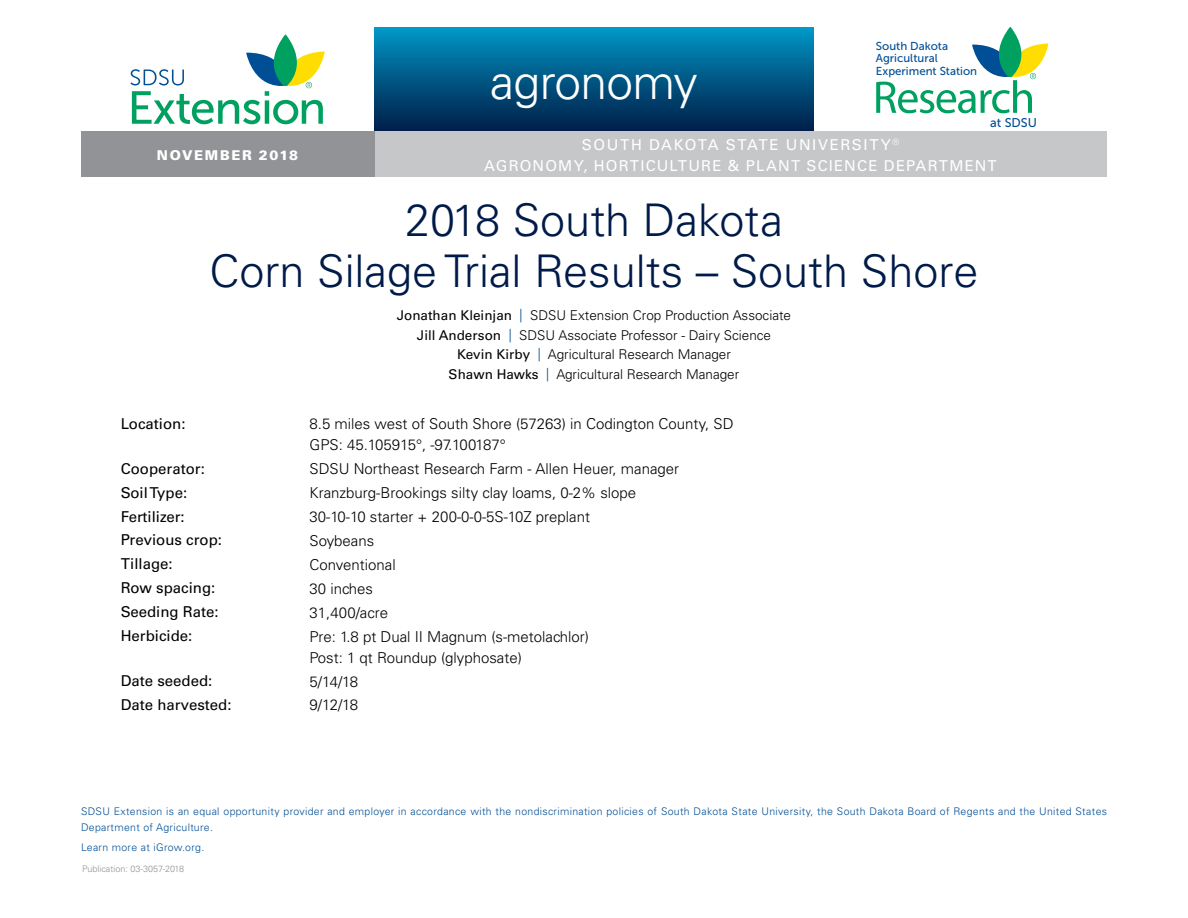
<style>
.page{position:relative;width:1188px;height:918px;background:#fff}
.page>*{position:absolute;margin:0;border:0;box-sizing:border-box;transform-origin:0 0}
.t1{font:300 48px "Univers";letter-spacing:-.015em;color:#fff}
.t2{font:300 45px/51px "Univers";color:#001b49;text-align:center}
.t3{font:300 15px "Univers";color:#000}
.t4{font:15px "Univers";color:#000}
.t5{font:15px/21px "Univers";letter-spacing:.08em;color:#fff;text-align:center}
.t6{font:300 13.5px/19.5px "Univers";color:#000;text-align:center}
.t7{font:900 13.5px "Univers";letter-spacing:.115em;color:#fff}
.t8{font:12.6px "Museo Sans 500";color:#004e95}
.t9{font:11.55px/12.1px "Museo Sans 500";color:#004e95}
.t10{font:300 10.5px/16.5px "Univers";letter-spacing:.03em;color:#004e95}
.t11{font:300 9px "Univers";color:#919195}
.s1{font-weight:400}
.s2{color:#004e95}
</style>
<div class="page">
<svg style="left:130px;top:35px;width:195px;height:89px"></svg>
<div style="left:374px;top:27px;width:440px;height:105px;background:linear-gradient(to bottom,#0097c6,#001b46)"></div>
<div style="left:374px;top:132px;width:733px;height:45px;background:#c5c7c9"></div>
<div style="left:81px;top:132px;width:293px;height:45px;background:#919396"></div>
<svg style="left:876px;top:27px;width:172px;height:86px"></svg>
<p class="t7" style="left:157px;top:147px;width:143px">NOVEMBER 2018</p>
<p class="t9" style="left:876px;top:40px;width:103px">South Dakota<br>Agricultural<br>Experiment Station</p>
<h1 class="t1" style="left:490px;top:53px;width:209px">agronomy</h1>
<p class="t5" style="left:484px;top:134px;width:514px">SOUTH DAKOTA STATE UNIVERSITY<sup>®<br></sup>AGRONOMY, HORTICULTURE &amp; PLANT SCIENCE DEPARTMENT</p>
<p class="t8" style="left:990px;top:116px;width:48px">at SDSU</p>
<p class="t2" style="left:210px;top:195px;width:770px">2018 South Dakota<br>Corn Silage Trial Results – South Shore</p>
<p class="t6" style="left:397px;top:306px;width:396px"><span class="s1">Jonathan Kleinjan</span> <span class="s2">|</span> SDSU Extension Crop Production Associate <span class="s1">Jill Anderson</span> <span class="s2">|</span> SDSU Associate Professor - Dairy Science<br><span class="s1">Kevin Kirby</span> <span class="s2">|</span> Agricultural Research Manager<br><span class="s1">Shawn Hawks</span> <span class="s2">|</span> Agricultural Research Manager</p>
<p class="t4" style="left:121px;top:415px;width:66px">Location:</p>
<p class="t3" style="left:310px;top:415px;width:426px">8.5 miles west of South Shore (57263) in Codington County, SD</p>
<p class="t3" style="left:310px;top:436px;width:198px">GPS: 45.105915°, -97.100187°</p>
<p class="t4" style="left:121px;top:460px;width:86px">Cooperator:</p>
<p class="t3" style="left:310px;top:460px;width:371px">SDSU Northeast Research Farm - Allen Heuer, manager</p>
<p class="t4" style="left:121px;top:483px;width:68px">Soil Type:</p>
<p class="t3" style="left:310px;top:484px;width:328px">Kranzburg-Brookings silty clay loams, 0-2% slope</p>
<p class="t4" style="left:121px;top:507px;width:66px">Fertilizer:</p>
<p class="t3" style="left:310px;top:508px;width:282px">30-10-10 starter + 200-0-0-5S-10Z preplant</p>
<p class="t4" style="left:121px;top:531px;width:103px">Previous crop:</p>
<p class="t3" style="left:310px;top:532px;width:66px">Soybeans</p>
<p class="t4" style="left:121px;top:555px;width:53px">Tillage:</p>
<p class="t3" style="left:310px;top:556px;width:88px">Conventional</p>
<p class="t4" style="left:121px;top:579px;width:96px">Row spacing:</p>
<p class="t3" style="left:310px;top:580px;width:65px">30 inches</p>
<p class="t4" style="left:121px;top:603px;width:99px">Seeding Rate:</p>
<p class="t3" style="left:310px;top:603px;width:80px">31,400/acre</p>
<p class="t4" style="left:121px;top:627px;width:73px">Herbicide:</p>
<p class="t3" style="left:310px;top:627px;width:281px">Pre: 1.8 pt Dual II Magnum (s-metolachlor)</p>
<p class="t3" style="left:310px;top:648px;width:214px">Post: 1 qt Roundup (glyphosate)</p>
<p class="t4" style="left:121px;top:672px;width:93px">Date seeded:</p>
<p class="t3" style="left:310px;top:672px;width:50px">5/14/18</p>
<p class="t4" style="left:121px;top:696px;width:112px">Date harvested:</p>
<p class="t3" style="left:310px;top:696px;width:50px">9/12/18</p>
<p class="t10" style="left:81px;top:803px;width:1028px">SDSU Extension is an equal opportunity provider and employer in accordance with the nondiscrimination policies of South Dakota State University, the South Dakota Board of Regents and the United States<br>Department of Agriculture.</p>
<p class="t10" style="left:81px;top:839px;width:125px">Learn more at iGrow.org.</p>
<p class="t11" style="left:82px;top:863px;width:104px">Publication: 03-3057-2018</p>
</div>
